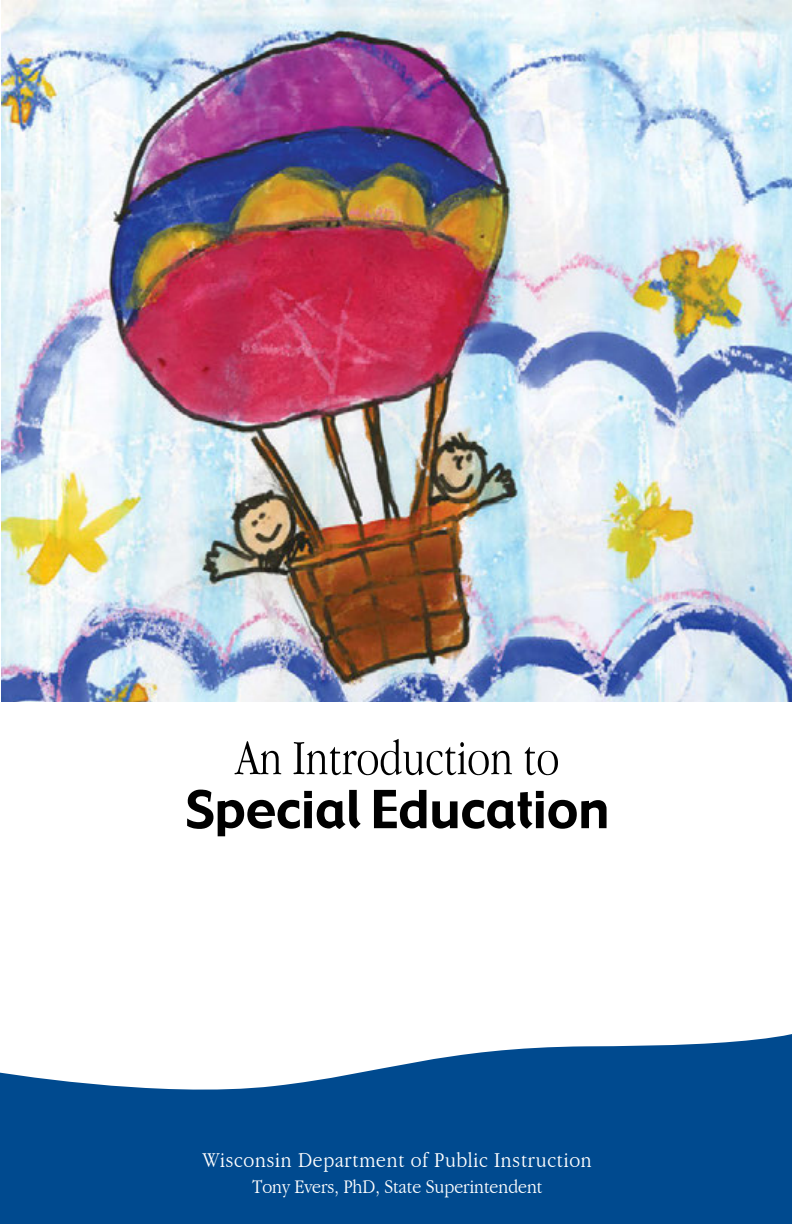
<style>
.page{position:relative;width:792px;height:1224px;background:#fff}
.page>*{position:absolute;margin:0;border:0;box-sizing:border-box;transform-origin:0 0}
.t1{font:300 condensed 51px/54px "Garamond";color:#000;text-align:center}
.t2{font:300 condensed 22px "Garamond";letter-spacing:.03em;color:#fff;scale:1.1 1}
.t3{font:300 condensed 20px "Garamond";color:#fff;scale:1.1 1}
.s1{font-family:"Gadget";font-weight:400;font-stretch:normal}
</style>
<div class="page">
<img style="left:2px;top:0;width:790px;height:701px">
<svg style="left:0;top:1034px;width:792px;height:190px;fill:#004a8f"></svg>
<p class="t1" style="left:186px;top:731px;width:425px">An Introduction to<br><span class="s1">Special Education</span></p>
<p class="t2" style="left:203px;top:1147px;width:355px">Wisconsin Department of Public Instruction</p>
<p class="t3" style="left:252px;top:1175px;width:266px">Tony Evers, PhD, State Superintendent</p>
</div>
